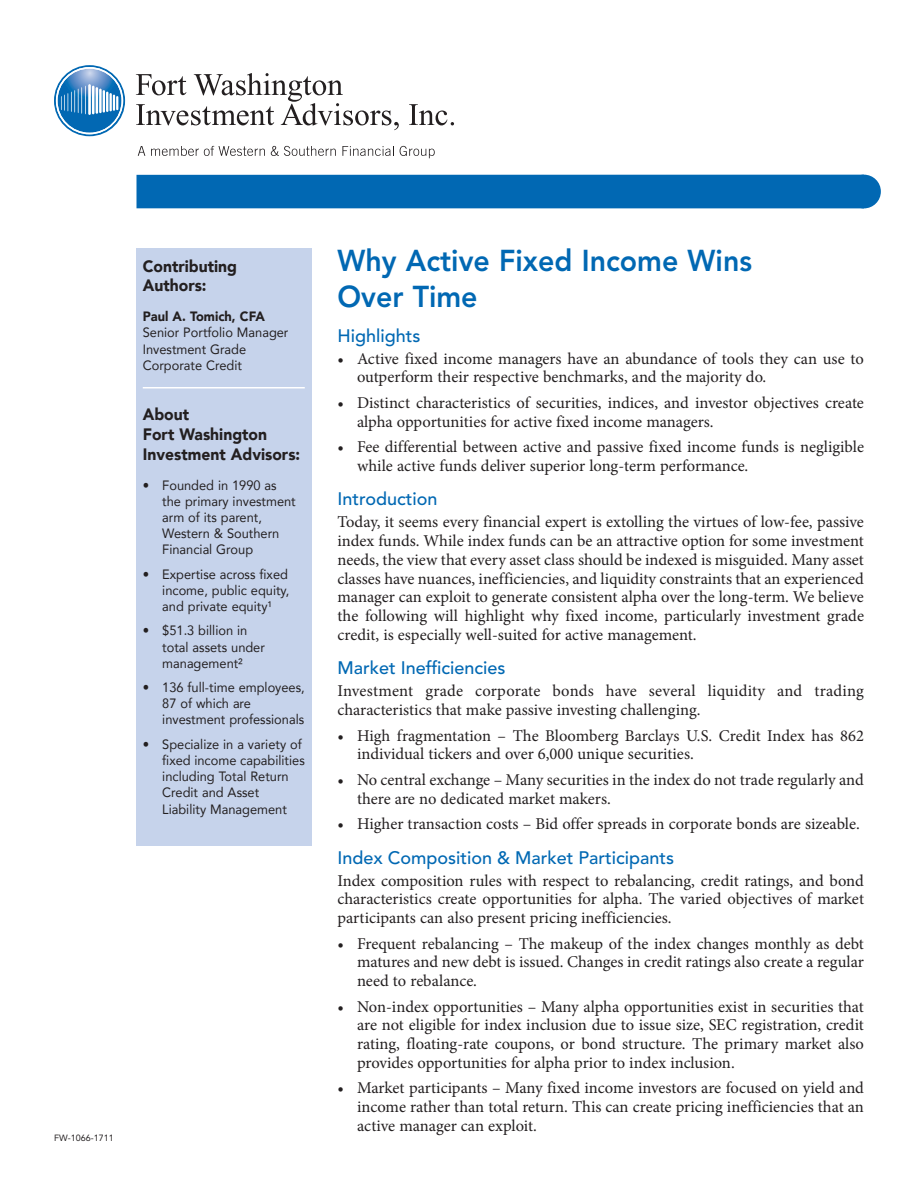
<style>
.page{position:relative;width:918px;height:1188px;background:#fff}
.page>*{position:absolute;margin:0;border:0;box-sizing:border-box;transform-origin:0 0}
.Cover_Page_Header{font:800 30px/36px "Avenir LT Std";color:#0168b3;scale:.95 1}
.New_Subhead{font:500 18px "Avenir LT Std";color:#0168b3}
.Bullets{font:16.5px/18.8px "Minion Pro";color:#231f20}
.Body{font:16.5px/18.8px "Minion Pro";color:#231f20;text-align:justify}
.Cover_Page_Header-2{font:900 16.5px/19.8px "Avenir";color:#231f20;scale:.95 1}
.Side_Panel_Bullets{font:13.5px/16.2px "Avenir";color:#231f20;scale:.95 1}
.Title_Side_Panel{font:13.5px/16.2px "Avenir";color:#231f20;scale:.95 1}
.Name_Side_Panel{font:900 13.5px "Avenir";color:#231f20;scale:.95 1}
.t1{font:9px "Avenir LT Std";color:#231f20}
</style>
<div class="page">
<svg style="left:136px;top:73px;width:263px;height:57px"></svg>
<svg style="left:409px;top:104px;width:45px;height:21px"></svg>
<svg style="left:138px;top:146px;width:7px;height:10px"></svg>
<svg style="left:151px;top:146px;width:114px;height:10px"></svg>
<svg style="left:271px;top:146px;width:65px;height:10px"></svg>
<svg style="left:342px;top:146px;width:52px;height:10px"></svg>
<svg style="left:400px;top:146px;width:35px;height:12px"></svg>
<svg style="left:54px;top:65px;width:71px;height:71px"></svg>
<div style="left:137px;top:175px;width:727px;height:33px;background:#0168b3"></div>
<div style="left:847px;top:175px;width:34px;height:33px;background:#0168b3;border-radius:50%"></div>
<div style="left:136px;top:248px;width:176px;height:598px;background:#c6d3eb"></div>
<hr style="left:143px;top:387px;width:162px;height:1px;background:#fff">
<p class="Cover_Page_Header-2" style="left:143px;top:256px;width:101px">Contributing<br>Authors:</p>
<p class="Name_Side_Panel" style="left:143px;top:305px;width:130px">Paul A. Tomich, CFA</p>
<p class="Title_Side_Panel" style="left:143px;top:324px;width:155px">Senior Portfolio Manager<br>Investment Grade<br>Corporate Credit</p>
<p class="Cover_Page_Header-2" style="left:143px;top:404px;width:167px">About<br>Fort Washington<br>Investment Advisors:</p>
<p class="Side_Panel_Bullets" style="left:162px;top:476px;width:142px;text-indent:-20px">• Founded in 1990 as the primary investment arm of its parent,<br>Western &amp; Southern<br>Financial Group</p>
<p class="Side_Panel_Bullets" style="left:162px;top:566px;width:135px;text-align:justify;text-indent:-20px">• Expertise across fixed income, public equity, and private equity¹</p>
<p class="Side_Panel_Bullets" style="left:162px;top:622px;width:110px;text-indent:-20px">• $51.3 billion in total assets under management²</p>
<p class="Side_Panel_Bullets" style="left:162px;top:679px;width:151px;text-indent:-20px">• 136 full-time employees,<br>87 of which are investment professionals</p>
<p class="Side_Panel_Bullets" style="left:162px;top:736px;width:152px;text-indent:-20px">• Specialize in a variety of fixed income capabilities including Total Return<br>Credit and Asset<br>Liability Management</p>
<p class="t1" style="left:54px;top:1133px;width:61px">FW-1066-1711</p>
<p class="Cover_Page_Header" style="left:338px;top:243px;width:438px">Why Active Fixed Income Wins<br>Over Time</p>
<p class="New_Subhead" style="left:338px;top:325px;width:84px">Highlights</p>
<p class="Bullets" style="left:357px;top:349px;width:508px;text-indent:-20px">• Active fixed income managers have an abundance of tools they can use to outperform their respective benchmarks, and the majority do.</p>
<p class="Bullets" style="left:357px;top:393px;width:508px;text-indent:-20px">• Distinct characteristics of securities, indices, and investor objectives create alpha opportunities for active fixed income managers.</p>
<p class="Bullets" style="left:357px;top:438px;width:509px;text-indent:-20px">• Fee differential between active and passive fixed income funds is negligible while active funds deliver superior long-term performance.</p>
<p class="New_Subhead" style="left:338px;top:489px;width:102px">Introduction</p>
<p class="Body" style="left:338px;top:513px;width:528px">Today, it seems every financial expert is extolling the virtues of low-fee, passive index funds. While index funds can be an attractive option for some investment needs, the view that every asset class should be indexed is misguided. Many asset classes have nuances, inefficiencies, and liquidity constraints that an experienced manager can exploit to generate consistent alpha over the long-term. We believe the following will highlight why fixed income, particularly investment grade credit, is especially well-suited for active management.</p>
<p class="New_Subhead" style="left:338px;top:658px;width:170px">Market Inefficiencies</p>
<p class="Body" style="left:338px;top:682px;width:528px">Investment grade corporate bonds have several liquidity and trading characteristics that make passive investing challenging.</p>
<p class="Bullets" style="left:357px;top:726px;width:508px;text-indent:-20px">• High fragmentation – The Bloomberg Barclays U.S. Credit Index has 862 individual tickers and over 6,000 unique securities.</p>
<p class="Bullets" style="left:357px;top:770px;width:508px;text-indent:-20px">• No central exchange – Many securities in the index do not trade regularly and there are no dedicated market makers.</p>
<p class="Bullets" style="left:338px;top:814px;width:524px">• Higher transaction costs – Bid offer spreads in corporate bonds are sizeable.</p>
<p class="New_Subhead" style="left:338px;top:847px;width:338px">Index Composition &amp; Market Participants</p>
<p class="Body" style="left:338px;top:871px;width:528px">Index composition rules with respect to rebalancing, credit ratings, and bond characteristics create opportunities for alpha. The varied objectives of market participants can also present pricing inefficiencies.</p>
<p class="Bullets" style="left:357px;top:934px;width:509px;text-align:justify;text-indent:-20px">• Frequent rebalancing – The makeup of the index changes monthly as debt matures and new debt is issued. Changes in credit ratings also create a regular need to rebalance.</p>
<p class="Bullets" style="left:357px;top:997px;width:509px;text-align:justify;text-indent:-20px">• Non-index opportunities – Many alpha opportunities exist in securities that are not eligible for index inclusion due to issue size, SEC registration, credit rating, floating-rate coupons, or bond structure. The primary market also provides opportunities for alpha prior to index inclusion.</p>
<p class="Bullets" style="left:357px;top:1079px;width:509px;text-align:justify;text-indent:-20px">• Market participants – Many fixed income investors are focused on yield and income rather than total return. This can create pricing inefficiencies that an active manager can exploit.</p>
</div>
